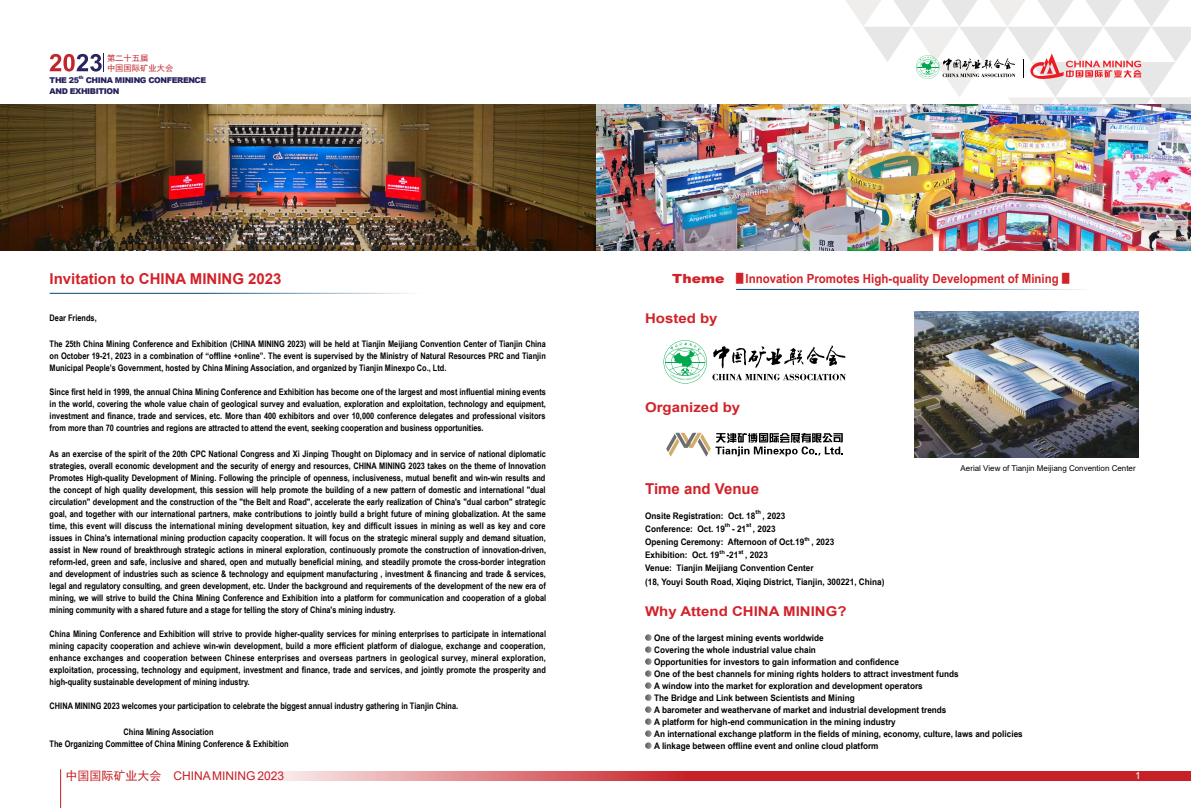
<style>
.page{position:relative;width:1191px;height:808px;background:#fff}
.page>*{position:absolute;margin:0;border:0;box-sizing:border-box;transform-origin:0 0}
.t1{font:700 15px "Arial";color:#d22229}
.t2{font:700 13.5px "Arial";color:#d22229;scale:1.11 1}
.t3{font:700 12.6px "Arial Narrow";color:#d22229;scale:1.11 1}
.t4{font:12px "Arial";color:#c72026}
.t5{font:10px "Arial";color:#fff}
.t6{font:700 9px/12px "Arial Narrow";color:#000;text-align:justify}
.t7{font:700 9px/12px "Arial Narrow";color:#000;scale:1.11 1}
.t8{font:8.3px/9.9px "Sim Hei";color:#c1262c}
.t9{font:8px "Arial";color:#000}
.t10{font:900 8px/11.1px "Arial";letter-spacing:-.05em;color:#272460}
.t11{font:700 5.8px "Arial";color:#000}
.t12{font:700 5.2px "Arial";color:#000;scale:1.11 1}
.t13{font:900 4.7px "Arial";color:#272460}
.s1{font-family:"Sim Hei"}
.s2{font-family:"Arial";font-weight:900}
.s3{font-size:9px}
</style>
<div class="page">
<svg style="left:263px;top:771px;width:928px;height:9px;background:#d35055"></svg>
<hr style="left:60px;top:769px;width:1px;height:39px;background:#c72026">
<svg style="left:50px;top:53px;width:54px;height:19px"></svg>
<svg style="left:839px;top:0;width:352px;height:105px"></svg>
<img style="left:0;top:105px;width:1191px;height:146px">
<hr style="left:50px;top:293px;width:496px;height:1px;background:#00497b">
<svg style="left:663px;top:340px;width:183px;height:44px"></svg>
<img style="left:914px;top:312px;width:224px;height:145px">
<svg style="left:666px;top:433px;width:177px;height:24px"></svg>
<hr style="left:736px;top:289px;width:455px;height:1px;background:#00497b">
<svg style="left:645px;top:634px;width:6px;height:7px"></svg>
<svg style="left:645px;top:646px;width:6px;height:7px"></svg>
<svg style="left:645px;top:658px;width:6px;height:7px"></svg>
<svg style="left:645px;top:670px;width:6px;height:7px"></svg>
<svg style="left:645px;top:682px;width:6px;height:7px"></svg>
<svg style="left:645px;top:694px;width:6px;height:7px"></svg>
<svg style="left:645px;top:706px;width:6px;height:7px"></svg>
<svg style="left:645px;top:718px;width:6px;height:7px"></svg>
<svg style="left:645px;top:730px;width:6px;height:7px"></svg>
<svg style="left:645px;top:742px;width:6px;height:7px"></svg>
<p class="t8" style="left:107px;top:53px;width:68px">第二十五届<br>中国国际矿业大会</p>
<p class="t10" style="left:50px;top:74px;width:31px">THE 25</p>
<p class="t13" style="left:79px;top:74px;width:6px">th</p>
<p class="t10" style="left:50px;top:74px;width:158px;text-indent:36px">CHINA MINING CONFERENCE<br>AND EXHIBITION</p>
<h1 class="t1" style="left:50px;top:268px;width:233px">Invitation to CHINA MINING 2023</h1>
<p class="t6" style="left:50px;top:311px;width:49px">Dear Friends,</p>
<p class="t6" style="left:50px;top:337px;width:498px">The 25th China Mining Conference and Exhibition (CHINA MINING 2023) will be held at Tianjin Meijiang Convention Center of Tianjin China on October 19-21, 2023 in a combination of “offline +online”. The event is supervised by the Ministry of Natural Resources PRC and Tianjin Municipal People’s Government, hosted by China Mining Association, and organized by Tianjin Minexpo Co., Ltd.</p>
<p class="t6" style="left:50px;top:385px;width:498px">Since first held in 1999, the annual China Mining Conference and Exhibition has become one of the largest and most influential mining events in the world, covering the whole value chain of geological survey and evaluation, exploration and exploitation, technology and equipment, investment and finance, trade and services, etc. More than 400 exhibitors and over 10,000 conference delegates and professional visitors from more than 70 countries and regions are attracted to attend the event, seeking cooperation and business opportunities.</p>
<p class="t6" style="left:50px;top:447px;width:498px">As an exercise of the spirit of the 20th CPC National Congress and Xi Jinping Thought on Diplomacy and in service of national diplomatic strategies, overall economic development and the security of energy and resources, CHINA MINING 2023 takes on the theme of Innovation Promotes High-quality Development of Mining. Following the principle of openness, inclusiveness, mutual benefit and win-win results and the concept of high quality development, this session will help promote the building of a new pattern of domestic and international "dual circulation" development and the construction of the "the Belt and Road", accelerate the early realization of China's "dual carbon" strategic goal, and together with our international partners, make contributions to jointly build a bright future of mining globalization. At the same time, this event will discuss the international mining development situation, key and difficult issues in mining as well as key and core issues in China's international mining production capacity cooperation. It will focus on the strategic mineral supply and demand situation, assist in New round of breakthrough strategic actions in mineral exploration, continuously promote the construction of innovation-driven, reform-led, green and safe, inclusive and shared, open and mutually beneficial mining, and steadily promote the cross-border integration and development of industries such as science &amp; technology and equipment manufacturing , investment &amp; financing and trade &amp; services, legal and regulatory consulting, and green development, etc. Under the background and requirements of the development of the new era of mining, we will strive to build the China Mining Conference and Exhibition into a platform for communication and cooperation of a global mining community with a shared future and a stage for telling the story of China's mining industry.</p>
<p class="t6" style="left:50px;top:627px;width:498px">China Mining Conference and Exhibition will strive to provide higher-quality services for mining enterprises to participate in international mining capacity cooperation and achieve win-win development, build a more efficient platform of dialogue, exchange and cooperation, enhance exchanges and cooperation between Chinese enterprises and overseas partners in geological survey, mineral exploration, exploitation, processing, technology and equipment, investment and finance, trade and services, and jointly promote the prosperity and high-quality sustainable development of mining industry.</p>
<p class="t6" style="left:50px;top:699px;width:410px">CHINA MINING 2023 welcomes your participation to celebrate the biggest annual industry gathering in Tianjin China.</p>
<p class="t6" style="left:50px;top:725px;width:241px;text-align:center">China Mining Association<br>The Organizing Committee of China Mining Conference &amp; Exhibition</p>
<h3 class="t4" style="left:66px;top:767px;width:220px"><span class="s1">中国国际矿业大会</span> CHINA MINING 2023</h3>
<h3 class="t3" style="left:672px;top:269px;width:359px"><span class="s2">Theme</span> <span class="s3">█</span> Innovation Promotes High-quality Development of Mining <span class="s3">█</span></h3>
<h2 class="t2" style="left:645px;top:309px;width:67px">Hosted by</h2>
<h2 class="t2" style="left:645px;top:398px;width:87px">Organized by</h2>
<h1 class="t1" style="left:645px;top:478px;width:115px">Time and Venue</h1>
<p class="t7" style="left:645px;top:509px;width:101px">Onsite Registration: Oct. 18</p>
<p class="t11" style="left:755px;top:508px;width:7px">th</p>
<p class="t7" style="left:762px;top:509px;width:22px">, 2023</p>
<p class="t11" style="left:746px;top:521px;width:7px">st</p>
<p class="t7" style="left:645px;top:521px;width:145px;line-height:13.2px;text-indent:108px">, 2023<br>Opening Ceremony: Afternoon of Oct.19</p>
<p class="t12" style="left:804px;top:535px;width:6px">th</p>
<p class="t7" style="left:811px;top:535px;width:22px">, 2023</p>
<p class="t7" style="left:645px;top:548px;width:68px">Exhibition: Oct. 19</p>
<p class="t12" style="left:719px;top:548px;width:6px">th</p>
<p class="t7" style="left:726px;top:548px;width:12px">-21</p>
<p class="t7" style="left:645px;top:522px;width:73px">Conference: Oct. 19</p>
<p class="t12" style="left:725px;top:522px;width:6px">th</p>
<p class="t7" style="left:732px;top:522px;width:14px">- 21</p>
<p class="t11" style="left:738px;top:547px;width:7px">st</p>
<p class="t7" style="left:645px;top:548px;width:217px;line-height:13.2px;text-indent:100px">, 2023<br>Venue: Tianjin Meijiang Convention Center<br>(18, Youyi South Road, Xiqing District, Tianjin, 300221, China)</p>
<p class="t9" style="left:960px;top:462px;width:177px">Aerial View of Tianjin Meijiang Convention Center</p>
<h2 class="t2" style="left:645px;top:602px;width:183px">Why Attend CHINA MINING?</h2>
<p class="t7" style="left:654px;top:631px;width:334px">One of the largest mining events worldwide<br>Covering the whole industrial value chain<br>Opportunities for investors to gain information and confidence<br>One of the best channels for mining rights holders to attract investment funds<br>A window into the market for exploration and development operators<br>The Bridge and Link between Scientists and Mining<br>A barometer and weathervane of market and industrial development trends<br>A platform for high-end communication in the mining industry<br>An international exchange platform in the fields of mining, economy, culture, laws and policies A linkage between offline event and online cloud platform</p>
<p class="t5" style="left:1135px;top:769px;width:7px">1</p>
</div>
